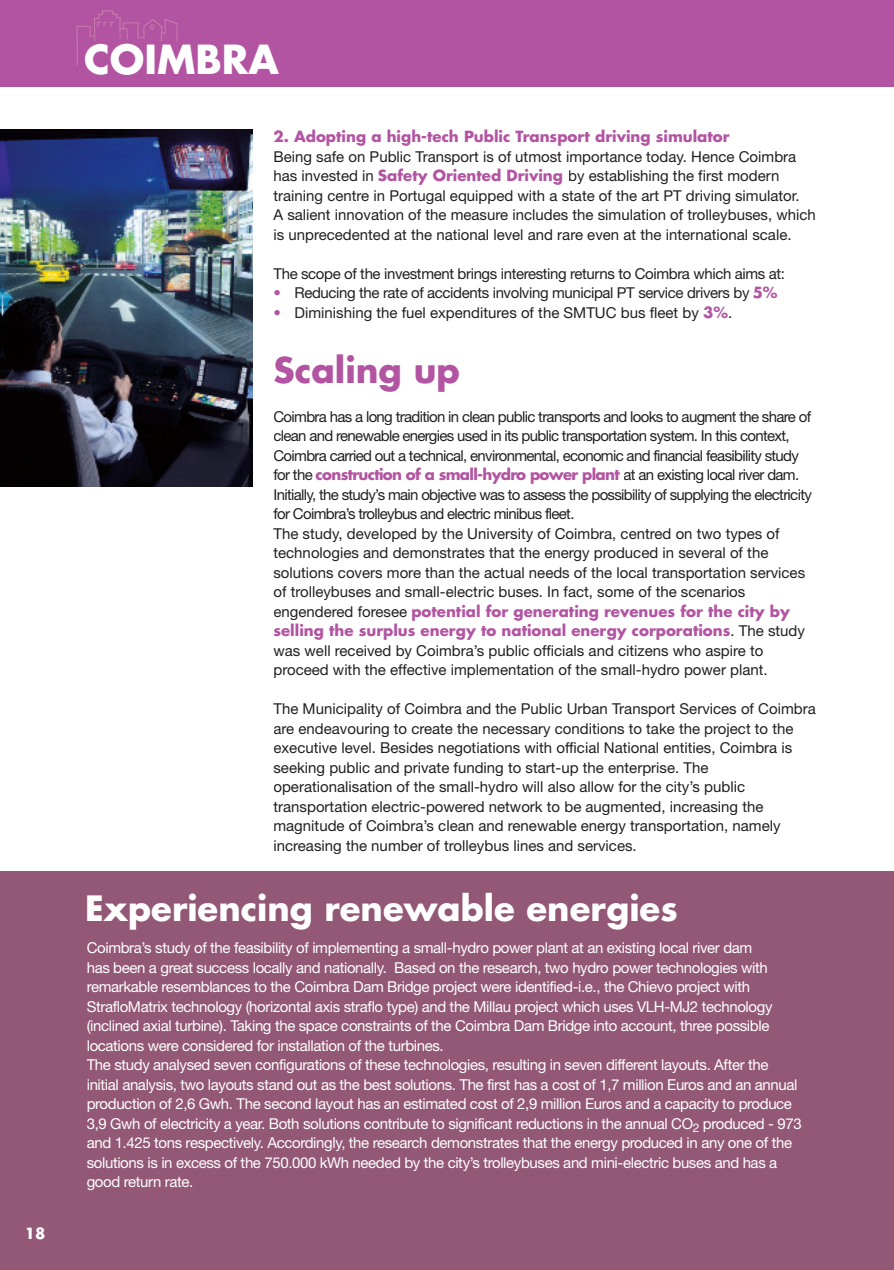
<style>
.page{position:relative;width:894px;height:1270px;background:#fff}
.page>*{position:absolute;margin:0;border:0;box-sizing:border-box;transform-origin:0 0}
.t1{font:700 39px "Futura Std";color:#fff}
.t2{font:700 34.5px "Futura Std";color:#b254a1}
.t3{font:700 33.9px "Futura Std";color:#fff}
.t4{font:15px/19.5px "Helvetica Neue LT Std";color:#231f20}
.t5{font:15px/19.5px "Helvetica Neue LT Std";letter-spacing:-.025em;color:#fff}
.t6{font:15px/19.5px "Helvetica Neue LT Std";letter-spacing:-.045em;color:#231f20}
.t7{font:700 15px/19.5px "Futura Std";color:#b254a1}
.t8{font:15px "Helvetica Neue LT Std";letter-spacing:-.025em;color:#231f20}
.t9{font:700 15px "Futura Std";letter-spacing:-.045em;color:#b254a1}
.t10{font:700 15px "Futura Std";color:#fff}
.s1{font-family:"Futura Std";font-weight:700;color:#b254a1}
.s2{font-weight:800;color:#b254a1}
.s3{font-family:"Helvetica Neue LT Std";font-weight:400;color:#231f20}
</style>
<div class="page">
<div style="left:0;top:0;width:894px;height:87px;background:#b254a1"></div>
<img style="left:0;top:130px;width:253px;height:356px">
<svg style="left:76px;top:10px;width:102px;height:55px"></svg>
<div style="left:2px;top:871px;width:892px;height:393px;background:#925875"></div>
<svg style="left:0;top:1264px;width:13px;height:6px"></svg>
<p class="t10" style="left:25px;top:1222px;width:22px">18</p>
<h1 class="t1" style="left:84px;top:34px;width:196px">COIMBRA</h1>
<p class="t7" style="left:273px;top:127px;width:457px">2. Adopting a high-tech Public Transport driving simulator</p>
<p class="t4" style="left:273px;top:146px;width:544px">Being safe on Public Transport is of utmost importance today. Hence Coimbra has invested in <span class="s1">Safety Oriented Driving</span> by establishing the first modern training centre in Portugal equipped with a state of the art PT driving simulator.<br>A salient innovation of the measure includes the simulation of trolleybuses, which is unprecedented at the national level and rare even at the international scale.</p>
<p class="t8" style="left:273px;top:265px;width:513px">The scope of the investment brings interesting returns to Coimbra which aims at:</p>
<p class="t8" style="left:273px;top:284px;width:505px"><span class="s2">•</span> Reducing the rate of accidents involving municipal PT service drivers by <span class="s1">5%</span></p>
<p class="t4" style="left:273px;top:302px;width:460px"><span class="s2">•</span> Diminishing the fuel expenditures of the SMTUC bus fleet by <span class="s1">3%</span>.</p>
<h2 class="t2" style="left:273px;top:346px;width:188px">Scaling up</h2>
<p class="t6" style="left:273px;top:406px;width:539px">Coimbra has a long tradition in clean public transports and looks to augment the share of clean and renewable energies used in its public transportation system. In this context,<br>Coimbra carried out a technical, environmental, economic and financial feasibility study</p>
<p class="t9" style="left:273px;top:464px;width:527px"><span class="s3">for the</span> construction of a small-hydro power plant <span class="s3">at an existing local river dam.</span></p>
<p class="t4" style="left:273px;top:484px;width:540px">Initially, the study’s main objective was to assess the possibility of supplying the electricity for Coimbra’s trolleybus and electric minibus fleet.<br>The study, developed by the University of Coimbra, centred on two types of technologies and demonstrates that the energy produced in several of the solutions covers more than the actual needs of the local transportation services of trolleybuses and small-electric buses. In fact, some of the scenarios</p>
<p class="t7" style="left:273px;top:601px;width:533px"><span class="s3">engendered foresee</span> potential for generating revenues for the city by selling the surplus energy to national energy corporations<span class="s3">. The study</span></p>
<p class="t4" style="left:273px;top:640px;width:495px">was well received by Coimbra’s public officials and citizens who aspire to proceed with the effective implementation of the small-hydro power plant.</p>
<p class="t4" style="left:273px;top:698px;width:544px">The Municipality of Coimbra and the Public Urban Transport Services of Coimbra are endeavouring to create the necessary conditions to take the project to the executive level. Besides negotiations with official National entities, Coimbra is seeking public and private funding to start-up the enterprise. The operationalisation of the small-hydro will also allow for the city’s public transportation electric-powered network to be augmented, increasing the magnitude of Coimbra’s clean and renewable energy transportation, namely increasing the number of trolleybus lines and services.</p>
<h3 class="t3" style="left:85px;top:885px;width:594px">Experiencing renewable energies</h3>
<p class="t5" style="left:87px;top:937px;width:716px">Coimbra’s study of the feasibility of implementing a small-hydro power plant at an existing local river dam<br>has been a great success locally and nationally. Based on the research, two hydro power technologies with remarkable resemblances to the Coimbra Dam Bridge project were identified-i.e., the Chievo project with StrafloMatrix technology (horizontal axis straflo type) and the Millau project which uses VLH-MJ2 technology (inclined axial turbine). Taking the space constraints of the Coimbra Dam Bridge into account, three possible locations were considered for installation of the turbines.<br>The study analysed seven configurations of these technologies, resulting in seven different layouts. After the initial analysis, two layouts stand out as the best solutions. The first has a cost of 1,7 million Euros and an annual production of 2,6 Gwh. The second layout has an estimated cost of 2,9 million Euros and a capacity to produce 3,9 Gwh of electricity a year. Both solutions contribute to significant reductions in the annual CO<sub>2</sub> produced - 973 and 1.425 tons respectively. Accordingly, the research demonstrates that the energy produced in any one of the solutions is in excess of the 750.000 kWh needed by the city’s trolleybuses and mini-electric buses and has a good return rate.</p>
</div>
